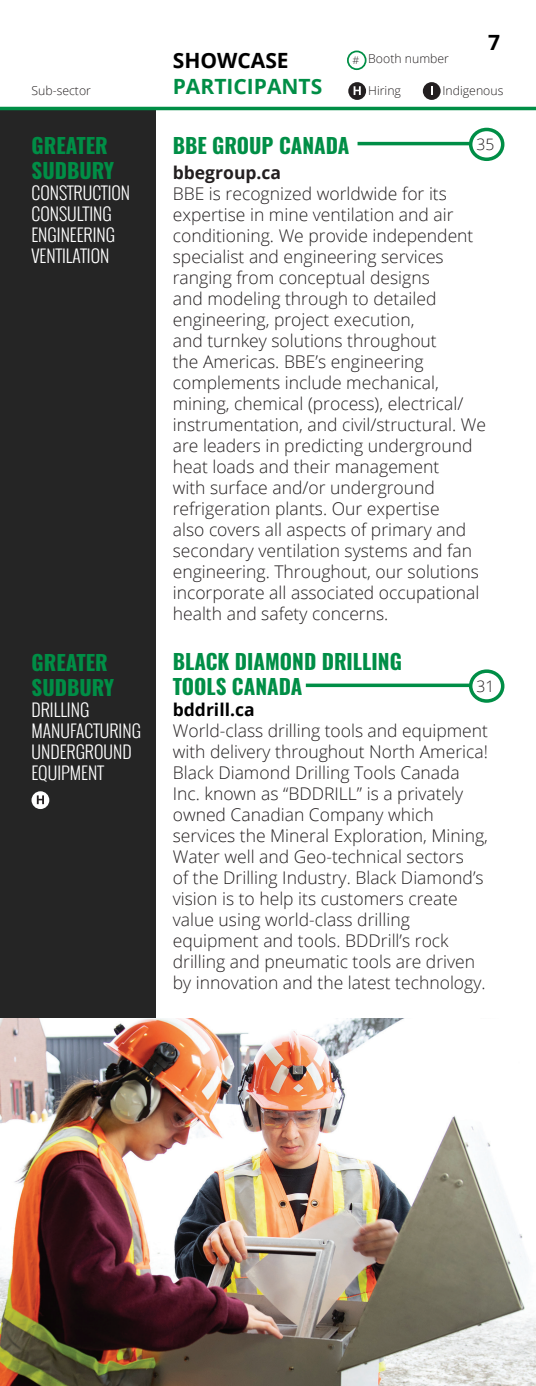
<style>
.page{position:relative;width:536px;height:1386px;background:#fff}
.page>*{position:absolute;margin:0;border:0;box-sizing:border-box;transform-origin:0 0}
.sub-sector{font:700 21px/25.2px "Oswald";color:#008e46}
.t1{font:700 21px "Open Sans";color:#008e46}
.t2{font:700 21px "Open Sans";color:#000}
.t3{font:300 17.5px/21px "Open Sans";color:#231f20}
.sub-sector-2{font:300 17.5px/21px "Oswald";color:#fff}
.t4{font:700 17.5px "Open Sans";color:#231f20}
.t5{font:700 17.5px "Open Sans";color:#000}
.t6{font:300 15.75px "Open Sans";color:#231f20}
.t7{font:300 12.25px "Open Sans";color:#231f20}
.s1{font-size:10.5px}
</style>
<div class="page">
<div style="left:0;top:108px;width:155px;height:1278px;background:#252525"></div>
<hr style="left:0;top:107px;width:536px;height:3px;background:#008e46">
<svg style="left:348px;top:82px;width:18px;height:18px"></svg>
<svg style="left:353px;top:86px;width:7px;height:9px"></svg>
<svg style="left:422px;top:82px;width:18px;height:18px"></svg>
<div style="left:347px;top:51px;width:19px;height:19px;border:2px solid #008e46;border-radius:50%"></div>
<hr style="left:357px;top:142px;width:112px;height:3px;background:#008e46">
<div style="left:468px;top:128px;width:36px;height:33px;border:4px solid #008e46;border-radius:50%"></div>
<img style="left:0;top:1019px;width:536px;height:367px">
<hr style="left:306px;top:684px;width:163px;height:3px;background:#008e46">
<div style="left:468px;top:669px;width:36px;height:34px;border:4px solid #008e46;border-radius:50%"></div>
<div style="left:32px;top:791px;width:17px;height:18px;background:#fff;border-radius:50%"></div>
<svg style="left:37px;top:795px;width:7px;height:9px"></svg>
<p class="t2" style="left:173px;top:46px;width:117px">SHOWCASE</p>
<p class="t7" style="left:352px;top:51px;width:98px"><span class="s1">#</span> Booth number</p>
<p class="t2" style="left:488px;top:28px;width:13px">7</p>
<p class="t7" style="left:32px;top:82px;width:61px">Sub-sector</p>
<p class="t1" style="left:173px;top:71px;width:151px">PARTICIPANTS</p>
<p class="t7" style="left:368px;top:82px;width:34px">Hiring</p>
<p class="t7" style="left:442px;top:82px;width:62px">Indigenous</p>
<p class="sub-sector" style="left:32px;top:134px;width:84px">GREATER<br>SUDBURY</p>
<p class="sub-sector-2" style="left:32px;top:182px;width:100px">CONSTRUCTION</p>
<p class="sub-sector-2" style="left:32px;top:203px;width:82px">CONSULTING</p>
<p class="sub-sector-2" style="left:32px;top:224px;width:85px">ENGINEERING</p>
<p class="sub-sector-2" style="left:32px;top:245px;width:79px">VENTILATION</p>
<p class="sub-sector" style="left:32px;top:651px;width:84px">GREATER<br>SUDBURY</p>
<p class="sub-sector-2" style="left:32px;top:699px;width:59px">DRILLING</p>
<p class="sub-sector-2" style="left:32px;top:720px;width:111px">MANUFACTURING</p>
<p class="sub-sector-2" style="left:32px;top:741px;width:102px">UNDERGROUND<br>EQUIPMENT</p>
<p class="sub-sector" style="left:173px;top:134px;width:178px">BBE GROUP CANADA</p>
<p class="t4" style="left:173px;top:160px;width:110px">bbegroup.ca</p>
<p class="t3" style="left:173px;top:182px;width:315px">BBE is recognized worldwide for its expertise in mine ventilation and air conditioning. We provide independent specialist and engineering services ranging from conceptual designs<br>and modeling through to detailed engineering, project execution,<br>and turnkey solutions throughout<br>the Americas. BBE’s engineering complements include mechanical, mining, chemical (process), electrical/ instrumentation, and civil/structural. We are leaders in predicting underground heat loads and their management<br>with surface and/or underground refrigeration plants. Our expertise<br>also covers all aspects of primary and secondary ventilation systems and fan engineering. Throughout, our solutions incorporate all associated occupational health and safety concerns.</p>
<p class="sub-sector" style="left:173px;top:650px;width:230px">BLACK DIAMOND DRILLING</p>
<p class="sub-sector" style="left:173px;top:676px;width:131px">TOOLS CANADA</p>
<p class="t5" style="left:173px;top:698px;width:83px">bddrill.ca</p>
<p class="t3" style="left:173px;top:720px;width:317px">World-class drilling tools and equipment with delivery throughout North America!<br>Black Diamond Drilling Tools Canada Inc. known as “BDDRILL” is a privately owned Canadian Company which services the Mineral Exploration, Mining, Water well and Geo-technical sectors<br>of the Drilling Industry. Black Diamond’s vision is to help its customers create value using world-class drilling equipment and tools. BDDrill’s rock drilling and pneumatic tools are driven by innovation and the latest technology.</p>
<p class="t6" style="left:476px;top:134px;width:19px">35</p>
<p class="t6" style="left:476px;top:676px;width:19px">31</p>
</div>
